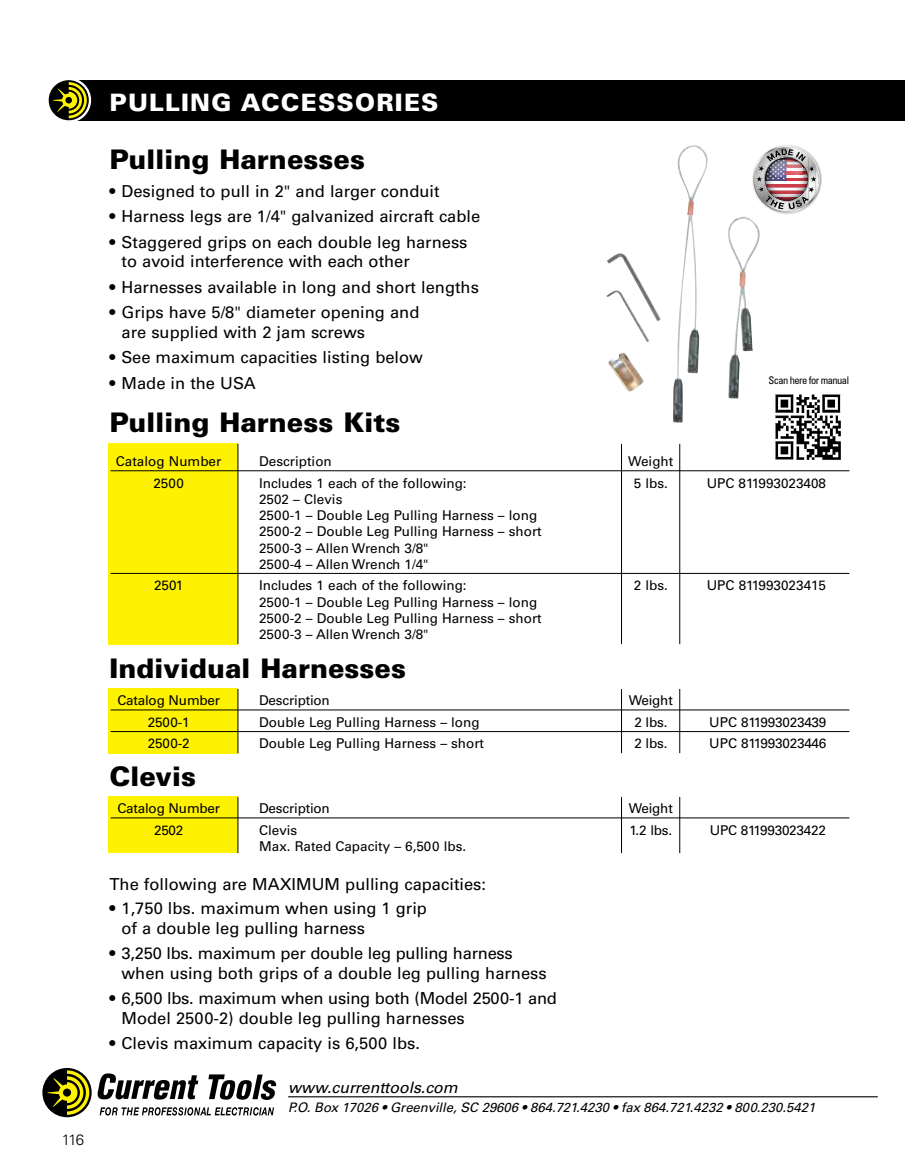
<style>
.page{position:relative;width:905px;height:1175px;background:#fff}
.page>*{position:absolute;margin:0;border:0;box-sizing:border-box;transform-origin:0 0}
.t1{font:900 27px "Univers";color:#000}
.t2{font:900 24px "Univers";letter-spacing:.05em;color:#fff}
.t3{font:16.5px/19.5px "Univers";color:#000}
.t4{font:italic 15.75px "Univers";color:#000}
.t5{font:300 15px "Univers";color:#000}
.t6{font:13.5px/16.2px "Univers";color:#000}
.t7{font:italic 13.2px "Univers";color:#000}
.t8{font:condensed 10.5px "Univers";letter-spacing:-.05em;color:#000}
</style>
<div class="page">
<div style="left:68px;top:80px;width:836px;height:40px;background:#000"></div>
<svg style="left:42px;top:1068px;width:50px;height:49px"></svg>
<svg style="left:48px;top:1070px;width:41px;height:44px;background:#736e14"></svg>
<svg style="left:97px;top:1073px;width:101px;height:27px"></svg>
<svg style="left:208px;top:1074px;width:68px;height:26px"></svg>
<div style="left:63px;top:1088px;width:8px;height:8px;background:#000;border-radius:50%"></div>
<svg style="left:100px;top:1107px;width:174px;height:8px"></svg>
<svg style="left:48px;top:80px;width:44px;height:41px"></svg>
<div style="left:65px;top:97px;width:7px;height:6px;background:#000;border-radius:50%"></div>
<hr style="left:288px;top:1096px;width:589px;height:1px;background:#000">
<img style="left:606px;top:145px;width:154px;height:277px">
<div style="left:108px;top:443px;width:130px;height:201px;background:#fff200"></div>
<hr style="left:110px;top:470px;width:739px;height:1px;background:#000">
<hr style="left:110px;top:573px;width:739px;height:1px;background:#000">
<hr style="left:238px;top:444px;width:1px;height:200px;background:#000">
<hr style="left:621px;top:444px;width:1px;height:200px;background:#000">
<div style="left:108px;top:688px;width:130px;height:65px;background:#fff200"></div>
<hr style="left:110px;top:709px;width:739px;height:1px;background:#000">
<hr style="left:110px;top:731px;width:739px;height:1px;background:#000">
<hr style="left:238px;top:689px;width:1px;height:64px;background:#000">
<hr style="left:621px;top:689px;width:1px;height:64px;background:#000">
<div style="left:108px;top:796px;width:130px;height:57px;background:#fff200"></div>
<hr style="left:110px;top:817px;width:739px;height:1px;background:#000">
<hr style="left:238px;top:797px;width:1px;height:56px;background:#000">
<hr style="left:621px;top:797px;width:1px;height:56px;background:#000">
<svg style="left:753px;top:146px;width:66px;height:66px"></svg>
<hr style="left:679px;top:444px;width:1px;height:200px;background:#000">
<hr style="left:679px;top:689px;width:1px;height:64px;background:#000">
<hr style="left:679px;top:797px;width:1px;height:56px;background:#000">
<img style="left:775px;top:394px;width:66px;height:66px">
<p class="t5" style="left:62px;top:1130px;width:24px">116</p>
<h2 class="t2" style="left:110px;top:87px;width:330px">PULLING ACCESSORIES</h2>
<h1 class="t1" style="left:110px;top:142px;width:257px">Pulling Harnesses</h1>
<p class="t3" style="left:110px;top:181px;width:331px">• Designed to pull in 2" and larger conduit</p>
<p class="t3" style="left:110px;top:207px;width:372px">• Harness legs are 1/4" galvanized aircraft cable</p>
<p class="t3" style="left:121px;top:232px;width:347px;text-indent:-12px">• Staggered grips on each double leg harness to avoid interference with each other</p>
<p class="t3" style="left:110px;top:277px;width:371px">• Harnesses available in long and short lengths</p>
<p class="t3" style="left:121px;top:303px;width:299px;text-indent:-12px">• Grips have 5/8" diameter opening and are supplied with 2 jam screws</p>
<p class="t3" style="left:110px;top:348px;width:315px">• See maximum capacities listing below</p>
<p class="t3" style="left:110px;top:373px;width:147px">• Made in the USA</p>
<p class="t8" style="left:768px;top:374px;width:82px">Scan here for manual</p>
<h1 class="t1" style="left:110px;top:405px;width:292px">Pulling Harness Kits</h1>
<p class="t6" style="left:116px;top:453px;width:107px">Catalog Number</p>
<p class="t6" style="left:259px;top:453px;width:74px">Description</p>
<p class="t6" style="left:628px;top:453px;width:47px">Weight</p>
<p class="t6" style="left:153px;top:475px;width:32px">2500</p>
<p class="t6" style="left:259px;top:475px;width:209px">Includes 1 each of the following:</p>
<p class="t6" style="left:633px;top:475px;width:36px">5 lbs.</p>
<p class="t6" style="left:706px;top:475px;width:121px">UPC 811993023408</p>
<p class="t6" style="left:259px;top:491px;width:284px">2502 – Clevis<br>2500-1 – Double Leg Pulling Harness – long<br>2500-2 – Double Leg Pulling Harness – short<br>2500-3 – Allen Wrench 3/8"<br>2500-4 – Allen Wrench 1/4"</p>
<p class="t6" style="left:154px;top:577px;width:31px">2501</p>
<p class="t6" style="left:259px;top:577px;width:209px">Includes 1 each of the following:</p>
<p class="t6" style="left:633px;top:577px;width:36px">2 lbs.</p>
<p class="t6" style="left:706px;top:577px;width:121px">UPC 811993023415</p>
<p class="t6" style="left:259px;top:593px;width:284px">2500-1 – Double Leg Pulling Harness – long<br>2500-2 – Double Leg Pulling Harness – short<br>2500-3 – Allen Wrench 3/8"</p>
<h1 class="t1" style="left:110px;top:651px;width:298px">Individual Harnesses</h1>
<p class="t6" style="left:117px;top:692px;width:104px">Catalog Number</p>
<p class="t6" style="left:259px;top:692px;width:72px">Description</p>
<p class="t6" style="left:628px;top:692px;width:45px">Weight</p>
<p class="t6" style="left:148px;top:714px;width:43px">2500-1</p>
<p class="t6" style="left:259px;top:714px;width:222px">Double Leg Pulling Harness – long</p>
<p class="t6" style="left:634px;top:714px;width:35px">2 lbs.</p>
<p class="t6" style="left:709px;top:714px;width:119px">UPC 811993023439</p>
<p class="t6" style="left:148px;top:735px;width:43px">2500-2</p>
<p class="t6" style="left:259px;top:735px;width:226px">Double Leg Pulling Harness – short</p>
<p class="t6" style="left:634px;top:735px;width:35px">2 lbs.</p>
<p class="t6" style="left:709px;top:735px;width:119px">UPC 811993023446</p>
<h1 class="t1" style="left:110px;top:759px;width:88px">Clevis</h1>
<p class="t6" style="left:117px;top:800px;width:104px">Catalog Number</p>
<p class="t6" style="left:259px;top:800px;width:72px">Description</p>
<p class="t6" style="left:628px;top:800px;width:45px">Weight</p>
<p class="t6" style="left:154px;top:822px;width:31px">2502</p>
<p class="t6" style="left:259px;top:822px;width:40px">Clevis</p>
<p class="t6" style="left:629px;top:822px;width:44px">1.2 lbs.</p>
<p class="t6" style="left:709px;top:822px;width:118px">UPC 811993023422</p>
<p class="t6" style="left:259px;top:838px;width:208px">Max. Rated Capacity – 6,500 lbs.</p>
<p class="t3" style="left:110px;top:874px;width:378px">The following are MAXIMUM pulling capacities:</p>
<p class="t3" style="left:121px;top:899px;width:307px;text-indent:-12px">• 1,750 lbs. maximum when using 1 grip of a double leg pulling harness</p>
<p class="t3" style="left:121px;top:944px;width:426px;text-indent:-12px">• 3,250 lbs. maximum per double leg pulling harness when using both grips of a double leg pulling harness</p>
<p class="t3" style="left:121px;top:989px;width:437px;text-indent:-12px">• 6,500 lbs. maximum when using both (Model 2500-1 and<br>Model 2500-2) double leg pulling harnesses</p>
<p class="t3" style="left:109px;top:1034px;width:312px">• Clevis maximum capacity is 6,500 lbs.</p>
<p class="t4" style="left:288px;top:1077px;width:171px">www.currenttools.com</p>
<p class="t7" style="left:288px;top:1099px;width:528px">P.O. Box 17026 • Greenville, SC 29606 • 864.721.4230 • fax 864.721.4232 • 800.230.5421</p>
</div>
